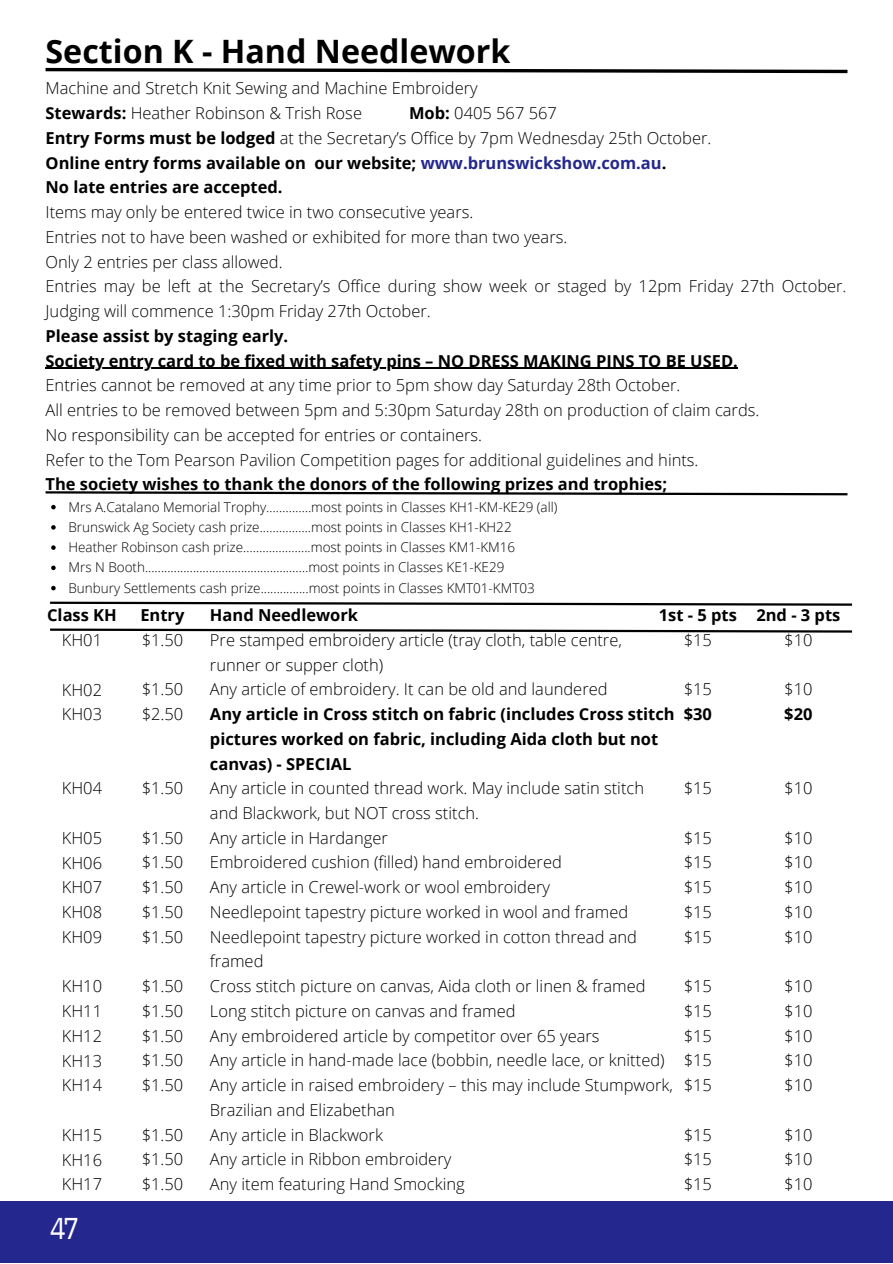
<style>
.page{position:relative;width:893px;height:1264px;background:#fff}
.page>*{position:absolute;margin:0;border:0;box-sizing:border-box;transform-origin:0 0}
.t1{font:700 32.25px "Open Sans";color:#000}
.t2{font:30px "IBM Plex Sans Cond";color:#fff}
.t3{font:300 16.5px/24.8px "Open Sans";color:#000}
.t4{font:700 16.5px/24.8px "Open Sans";color:#000}
.t5{font:300 13.5px "Open Sans";color:#000}
.s1{font-weight:700}
.s2{color:#24278d}
</style>
<div class="page">
<svg style="left:45px;top:67px;width:803px;height:7px"></svg>
<svg style="left:51px;top:505px;width:5px;height:4px"></svg>
<svg style="left:51px;top:525px;width:5px;height:4px"></svg>
<svg style="left:51px;top:545px;width:5px;height:5px"></svg>
<svg style="left:51px;top:565px;width:5px;height:5px"></svg>
<svg style="left:51px;top:586px;width:5px;height:4px"></svg>
<hr style="left:46px;top:368px;width:692px;height:1px;background:#000">
<svg style="left:50px;top:628px;width:803px;height:5px"></svg>
<svg style="left:50px;top:601px;width:803px;height:5px"></svg>
<svg style="left:45px;top:491px;width:803px;height:5px"></svg>
<div style="left:0;top:1201px;width:892px;height:61px;background:#24278d"></div>
<p class="t1" style="left:46px;top:28px;width:466px">Section K - Hand Needlework</p>
<p class="t3" style="left:46px;top:76px;width:433px">Machine and Stretch Knit Sewing and Machine Embroidery</p>
<p class="t3" style="left:46px;top:100px;width:318px"><span class="s1">Stewards:</span> Heather Robinson &amp; Trish Rose</p>
<p class="t3" style="left:409px;top:100px;width:149px"><span class="s1">Mob:</span> 0405 567 567</p>
<p class="t3" style="left:46px;top:125px;width:667px"><span class="s1">Entry Forms must be lodged</span> at the Secretary’s Office by 7pm Wednesday 25th October.</p>
<p class="t4" style="left:46px;top:150px;width:622px">Online entry forms available on our website; <span class="s2">www.brunswickshow.com.au</span>.</p>
<p class="t4" style="left:46px;top:175px;width:238px">No late entries are accepted.</p>
<p class="t3" style="left:46px;top:199px;width:429px">Items may only be entered twice in two consecutive years.</p>
<p class="t3" style="left:46px;top:224px;width:523px">Entries not to have been washed or exhibited for more than two years.</p>
<p class="t3" style="left:46px;top:249px;width:238px">Only 2 entries per class allowed.</p>
<p class="t3" style="left:46px;top:273px;width:802px">Entries may be left at the Secretary’s Office during show week or staged by 12pm Friday 27th October.<br>Judging will commence 1:30pm Friday 27th October.</p>
<p class="t4" style="left:46px;top:323px;width:244px">Please assist by staging early.</p>
<p class="t4" style="left:46px;top:348px;width:694px">Society entry card to be fixed with safety pins – NO DRESS MAKING PINS TO BE USED.</p>
<p class="t3" style="left:46px;top:372px;width:636px">Entries cannot be removed at any time prior to 5pm show day Saturday 28th October.</p>
<p class="t3" style="left:46px;top:397px;width:715px">All entries to be removed between 5pm and 5:30pm Saturday 28th on production of claim cards.</p>
<p class="t3" style="left:46px;top:422px;width:438px">No responsibility can be accepted for entries or containers.</p>
<p class="t3" style="left:46px;top:447px;width:654px">Refer to the Tom Pearson Pavilion Competition pages for additional guidelines and hints.</p>
<p class="t4" style="left:46px;top:471px;width:623px">The society wishes to thank the donors of the following prizes and trophies;</p>
<p class="t5" style="left:68px;top:497px;width:490px">Mrs A.Catalano Memorial Trophy….….……most points in Classes KH1-KM-KE29 (all)</p>
<p class="t5" style="left:68px;top:517px;width:444px">Brunswick Ag Society cash prize..…………..most points in Classes KH1-KH22</p>
<p class="t5" style="left:68px;top:537px;width:448px">Heather Robinson cash prize………………...most points in Classes KM1-KM16</p>
<p class="t5" style="left:68px;top:558px;width:437px">Mrs N Booth.....................................…….….…most points in Classes KE1-KE29</p>
<p class="t5" style="left:68px;top:578px;width:468px">Bunbury Settlements cash prize...............most points in Classes KMT01-KMT03</p>
<p class="t4" style="left:47px;top:602px;width:71px">Class KH</p>
<p class="t3" style="left:62px;top:627px;width:42px">KH01</p>
<p class="t3" style="left:62px;top:676px;width:42px">KH02</p>
<p class="t3" style="left:62px;top:701px;width:42px">KH03</p>
<p class="t3" style="left:62px;top:775px;width:42px">KH04</p>
<p class="t3" style="left:62px;top:825px;width:42px">KH05</p>
<p class="t3" style="left:62px;top:849px;width:42px">KH06</p>
<p class="t3" style="left:62px;top:874px;width:42px">KH07</p>
<p class="t3" style="left:62px;top:899px;width:42px">KH08</p>
<p class="t3" style="left:62px;top:924px;width:42px">KH09</p>
<p class="t3" style="left:62px;top:973px;width:42px">KH10</p>
<p class="t3" style="left:62px;top:998px;width:42px">KH11</p>
<p class="t3" style="left:62px;top:1023px;width:42px">KH12</p>
<p class="t3" style="left:62px;top:1047px;width:42px">KH13</p>
<p class="t3" style="left:62px;top:1072px;width:42px">KH14</p>
<p class="t3" style="left:62px;top:1122px;width:42px">KH15</p>
<p class="t3" style="left:62px;top:1146px;width:42px">KH16</p>
<p class="t3" style="left:62px;top:1171px;width:42px">KH17</p>
<p class="t4" style="left:140px;top:602px;width:46px">Entry</p>
<p class="t3" style="left:142px;top:627px;width:43px">$1.50</p>
<p class="t3" style="left:142px;top:676px;width:43px">$1.50</p>
<p class="t3" style="left:142px;top:701px;width:43px">$2.50</p>
<p class="t3" style="left:142px;top:775px;width:43px">$1.50</p>
<p class="t3" style="left:142px;top:825px;width:43px">$1.50</p>
<p class="t3" style="left:142px;top:849px;width:43px">$1.50</p>
<p class="t3" style="left:142px;top:874px;width:43px">$1.50</p>
<p class="t3" style="left:142px;top:899px;width:43px">$1.50</p>
<p class="t3" style="left:142px;top:923px;width:43px">$1.50</p>
<p class="t3" style="left:142px;top:973px;width:43px">$1.50</p>
<p class="t3" style="left:142px;top:998px;width:43px">$1.50</p>
<p class="t3" style="left:142px;top:1022px;width:43px">$1.50</p>
<p class="t3" style="left:142px;top:1047px;width:43px">$1.50</p>
<p class="t3" style="left:142px;top:1072px;width:43px">$1.50</p>
<p class="t3" style="left:142px;top:1121px;width:43px">$1.50</p>
<p class="t3" style="left:142px;top:1146px;width:43px">$1.50</p>
<p class="t3" style="left:142px;top:1171px;width:43px">$1.50</p>
<p class="t4" style="left:210px;top:602px;width:150px">Hand Needlework</p>
<p class="t3" style="left:210px;top:627px;width:413px">Pre stamped embroidery article (tray cloth, table centre, runner or supper cloth)</p>
<p class="t3" style="left:210px;top:676px;width:399px">Any article of embroidery. It can be old and laundered</p>
<p class="t4" style="left:210px;top:701px;width:466px">Any article in Cross stitch on fabric (includes Cross stitch pictures worked on fabric, including Aida cloth but not canvas) - SPECIAL</p>
<p class="t3" style="left:210px;top:775px;width:435px">Any article in counted thread work. May include satin stitch and Blackwork, but NOT cross stitch.</p>
<p class="t3" style="left:210px;top:825px;width:179px">Any article in Hardanger</p>
<p class="t3" style="left:210px;top:849px;width:353px">Embroidered cushion (filled) hand embroidered</p>
<p class="t3" style="left:210px;top:874px;width:341px">Any article in Crewel-work or wool embroidery</p>
<p class="t3" style="left:210px;top:899px;width:420px">Needlepoint tapestry picture worked in wool and framed</p>
<p class="t3" style="left:210px;top:923px;width:428px">Needlepoint tapestry picture worked in cotton thread and framed</p>
<p class="t3" style="left:210px;top:973px;width:437px">Cross stitch picture on canvas, Aida cloth or linen &amp; framed</p>
<p class="t3" style="left:210px;top:998px;width:307px">Long stitch picture on canvas and framed</p>
<p class="t3" style="left:210px;top:1022px;width:391px">Any embroidered article by competitor over 65 years</p>
<p class="t3" style="left:210px;top:1047px;width:456px">Any article in hand-made lace (bobbin, needle lace, or knitted)</p>
<p class="t3" style="left:210px;top:1072px;width:464px">Any article in raised embroidery – this may include Stumpwork,<br>Brazilian and Elizabethan</p>
<p class="t3" style="left:210px;top:1121px;width:174px">Any article in Blackwork</p>
<p class="t3" style="left:210px;top:1146px;width:243px">Any article in Ribbon embroidery</p>
<p class="t3" style="left:210px;top:1171px;width:256px">Any item featuring Hand Smocking</p>
<p class="t4" style="left:658px;top:602px;width:80px">1st - 5 pts</p>
<p class="t3" style="left:683px;top:627px;width:30px">$15</p>
<p class="t3" style="left:683px;top:676px;width:30px">$15</p>
<p class="t4" style="left:683px;top:701px;width:30px">$30</p>
<p class="t3" style="left:683px;top:775px;width:30px">$15</p>
<p class="t3" style="left:683px;top:825px;width:30px">$15</p>
<p class="t3" style="left:683px;top:849px;width:30px">$15</p>
<p class="t3" style="left:683px;top:874px;width:30px">$15</p>
<p class="t3" style="left:683px;top:899px;width:30px">$15</p>
<p class="t3" style="left:683px;top:923px;width:30px">$15</p>
<p class="t3" style="left:683px;top:973px;width:30px">$15</p>
<p class="t3" style="left:683px;top:998px;width:30px">$15</p>
<p class="t3" style="left:683px;top:1022px;width:30px">$15</p>
<p class="t3" style="left:683px;top:1047px;width:30px">$15</p>
<p class="t3" style="left:683px;top:1072px;width:30px">$15</p>
<p class="t3" style="left:683px;top:1121px;width:30px">$15</p>
<p class="t3" style="left:683px;top:1146px;width:30px">$15</p>
<p class="t3" style="left:683px;top:1171px;width:30px">$15</p>
<p class="t4" style="left:756px;top:602px;width:85px">2nd - 3 pts</p>
<p class="t3" style="left:784px;top:627px;width:30px">$10</p>
<p class="t3" style="left:784px;top:676px;width:30px">$10</p>
<p class="t4" style="left:784px;top:701px;width:30px">$20</p>
<p class="t3" style="left:784px;top:775px;width:30px">$10</p>
<p class="t3" style="left:784px;top:825px;width:30px">$10</p>
<p class="t3" style="left:784px;top:849px;width:30px">$10</p>
<p class="t3" style="left:784px;top:874px;width:30px">$10</p>
<p class="t3" style="left:784px;top:899px;width:30px">$10</p>
<p class="t3" style="left:784px;top:923px;width:30px">$10</p>
<p class="t3" style="left:784px;top:973px;width:30px">$10</p>
<p class="t3" style="left:784px;top:998px;width:30px">$10</p>
<p class="t3" style="left:784px;top:1022px;width:30px">$10</p>
<p class="t3" style="left:784px;top:1047px;width:30px">$10</p>
<p class="t3" style="left:784px;top:1072px;width:30px">$10</p>
<p class="t3" style="left:784px;top:1121px;width:30px">$10</p>
<p class="t3" style="left:784px;top:1146px;width:30px">$10</p>
<p class="t3" style="left:784px;top:1171px;width:30px">$10</p>
<p class="t2" style="left:50px;top:1207px;width:31px">47</p>
</div>
